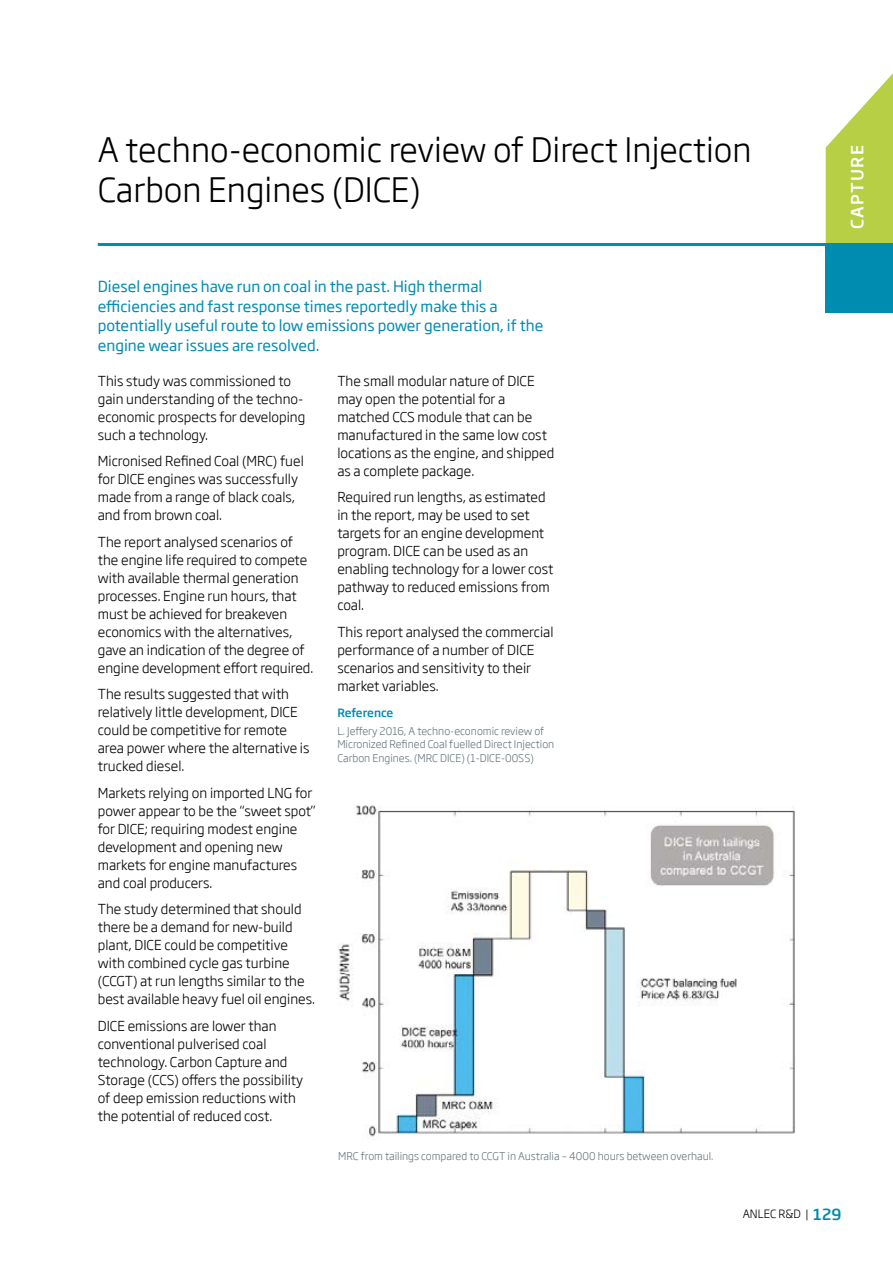
<style>
.page{position:relative;width:893px;height:1263px;background:#fff}
.page>*{position:absolute;margin:0;border:0;box-sizing:border-box;transform-origin:0 0}
.t1{font:300 33px/40.5px "Soho Gothic Std";color:#000}
.t2{font:500 16.5px "Soho Gothic Std";letter-spacing:.085em;color:#fff}
.t3{font:15px/19.5px "Soho Gothic Std";color:#008bb1}
.t4{font:300 13.5px/18px "Soho Gothic Std";color:#000}
.t5{font:300 11.25px "Soho Gothic Std";color:#000}
.t6{font:500 11.25px "Soho Gothic Std";letter-spacing:-.015em;color:#008bb1}
.t7{font:300 10.5px/13.5px "Soho Gothic Std";color:#68757d}
.s1{font-weight:500;font-size:15px;color:#008bb1}
</style>
<div class="page">
<hr style="left:98px;top:243px;width:795px;height:3px;background:#008bb1">
<svg style="left:826px;top:73px;width:67px;height:170px"></svg>
<div style="left:826px;top:243px;width:67px;height:70px;background:#008bb1"></div>
<img style="left:337px;top:805px;width:458px;height:332px">
<h1 class="t1" style="left:98px;top:130px;width:655px">A techno-economic review of Direct Injection<br>Carbon Engines (DICE)</h1>
<p class="t2" style="left:847px;top:229px;width:85px;rotate:-90deg">CAPTURE</p>
<p class="t3" style="left:98px;top:277px;width:447px">Diesel engines have run on coal in the past. High thermal efficiencies and fast response times reportedly make this a potentially useful route to low emissions power generation, if the engine wear issues are resolved.</p>
<p class="t4" style="left:98px;top:372px;width:209px">This study was commissioned to gain understanding of the techno&shy;economic prospects for developing such a technology.</p>
<p class="t4" style="left:98px;top:453px;width:207px">Micronised Refined Coal (MRC) fuel for DICE engines was successfully made from a range of black coals, and from brown coal.</p>
<p class="t4" style="left:98px;top:533px;width:217px">The report analysed scenarios of the engine life required to compete with available thermal generation processes. Engine run hours, that must be achieved for breakeven economics with the alternatives, gave an indication of the degree of engine development effort required.</p>
<p class="t4" style="left:98px;top:686px;width:213px">The results suggested that with relatively little development, DICE could be competitive for remote area power where the alternative is trucked diesel.</p>
<p class="t4" style="left:98px;top:784px;width:219px">Markets relying on imported LNG for power appear to be the “sweet spot” for DICE; requiring modest engine development and opening new markets for engine manufactures and coal producers.</p>
<p class="t4" style="left:98px;top:901px;width:219px">The study determined that should there be a demand for new-build plant, DICE could be competitive with combined cycle gas turbine (CCGT) at run lengths similar to the best available heavy fuel oil engines.</p>
<p class="t4" style="left:98px;top:1017px;width:207px">DICE emissions are lower than conventional pulverised coal technology. Carbon Capture and<br>Storage (CCS) offers the possibility of deep emission reductions with the potential of reduced cost.</p>
<p class="t4" style="left:337px;top:372px;width:218px">The small modular nature of DICE may open the potential for a matched CCS module that can be manufactured in the same low cost locations as the engine, and shipped as a complete package.</p>
<p class="t4" style="left:337px;top:488px;width:218px">Required run lengths, as estimated in the report, may be used to set targets for an engine development program. DICE can be used as an enabling technology for a lower cost pathway to reduced emissions from coal.</p>
<p class="t4" style="left:337px;top:623px;width:218px">This report analysed the commercial performance of a number of DICE scenarios and sensitivity to their market variables.</p>
<p class="t6" style="left:337px;top:706px;width:58px">Reference</p>
<p class="t7" style="left:337px;top:724px;width:219px">L. Jeffery 2016, A techno-economic review of<br>Micronized Refined Coal fuelled Direct Injection<br>Carbon Engines. (MRC DICE) (1-DICE-00SS)</p>
<p class="t7" style="left:338px;top:1149px;width:377px">MRC from tailings compared to CCGT in Australia – 4000 hours between overhaul.</p>
<p class="t5" style="left:743px;top:1207px;width:100px">ANLEC R&amp;D | <span class="s1">129</span></p>
</div>
